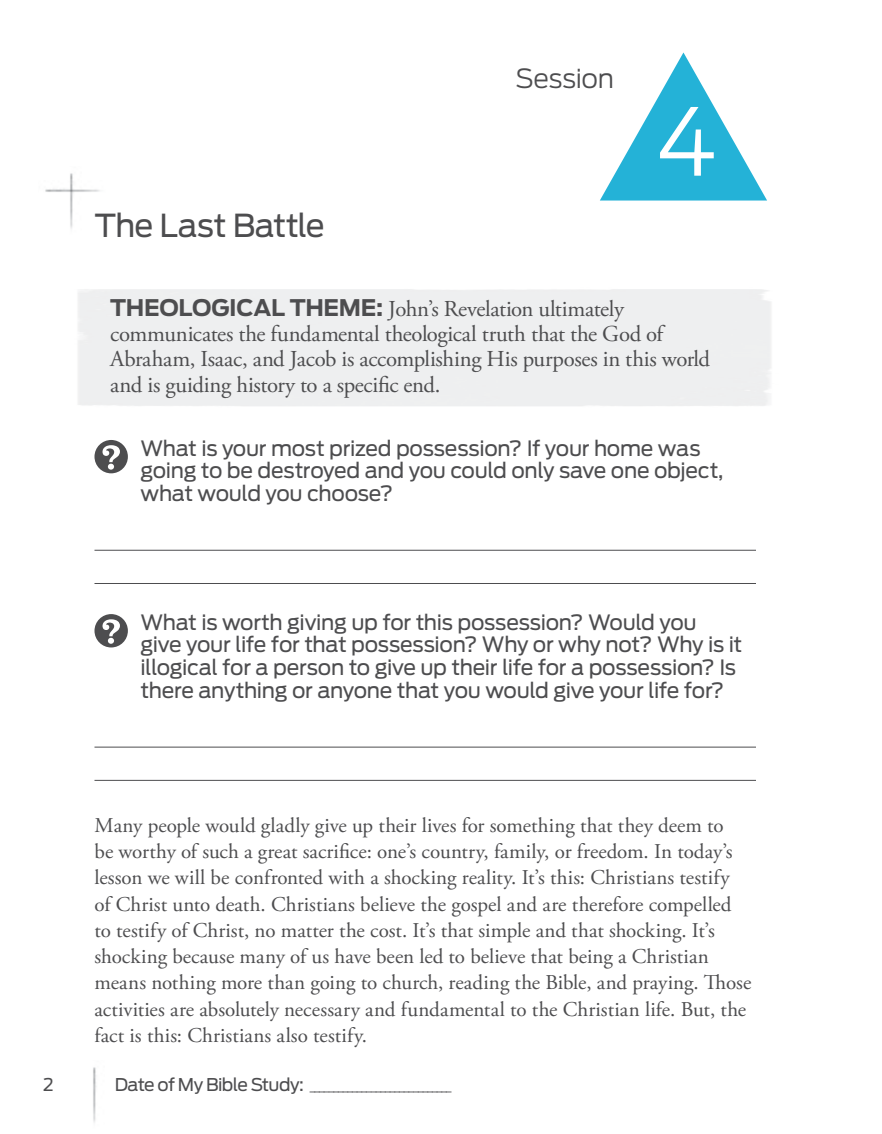
<style>
.page{position:relative;width:882px;height:1134px;background:#fff}
.page>*{position:absolute;margin:0;border:0;box-sizing:border-box;transform-origin:0 0}
.head1_session_number{font:300 92.75px "Antenna";color:#fff}
.head1{font:31.5px "Antenna";letter-spacing:-.02em;color:#4d4d4f}
.subhead_tabs{font:300 26.25px "Antenna";letter-spacing:-.015em;color:#4d4d4f}
.TGP_Points{font:22.75px/25.4px "Adobe Garamond Pro";letter-spacing:-.015em;color:#4d4d4f}
.body1_no_indent{font:21px/26.2px "Adobe Garamond Pro";color:#4d4d4f}
.questions{font:21px/22.8px "Antenna";letter-spacing:-.015em;color:#4d4d4f}
.t1{font:17.5px "Antenna";color:#4d4d4f}
.footer_right_align{font:10.5px "Antenna";color:#4d4d4f}
.s1{font-family:"Antenna";font-weight:700}
.s2{font-size:17.5px}
</style>
<div class="page">
<img style="left:93px;top:1067px;width:3px;height:56px">
<img style="left:70px;top:173px;width:3px;height:56px">
<img style="left:45px;top:181px;width:55px;height:15px">
<svg style="left:600px;top:52px;width:167px;height:149px"></svg>
<hr style="left:94px;top:550px;width:662px;height:1px;background:#4d4d4f">
<hr style="left:94px;top:583px;width:662px;height:1px;background:#4d4d4f">
<hr style="left:94px;top:747px;width:662px;height:1px;background:#4d4d4f">
<hr style="left:94px;top:780px;width:662px;height:1px;background:#4d4d4f">
<svg style="left:94px;top:440px;width:34px;height:33px"></svg>
<svg style="left:94px;top:614px;width:34px;height:33px"></svg>
<p class="head1" style="left:94px;top:207px;width:232px">The Last Battle</p>
<p class="subhead_tabs" style="left:516px;top:63px;width:100px">Session</p>
<p class="head1_session_number" style="left:655px;top:87px;width:63px">4</p>
<p class="TGP_Points" style="left:110px;top:296px;width:601px"><span class="s1">THEOLOGICAL THEME:</span> John’s Revelation ultimately communicates the fundamental theological truth that the God of Abraham, Isaac, and Jacob is accomplishing His purposes in this world and is guiding history to a specific end.</p>
<p class="questions" style="left:140px;top:437px;width:585px">What is your most prized possession? If your home was going to be destroyed and you could only save one object, what would you choose?</p>
<p class="questions" style="left:140px;top:611px;width:603px">What is worth giving up for this possession? Would you give your life for that possession? Why or why not? Why is it illogical for a person to give up their life for a possession? Is there anything or anyone that you would give your life for?</p>
<p class="body1_no_indent" style="left:94px;top:813px;width:658px">Many people would gladly give up their lives for something that they deem to<br>be worthy of such a great sacrifice: one’s country, family, or freedom. In today’s lesson we will be confronted with a shocking reality. It’s this: Christians testify<br>of Christ unto death. Christians believe the gospel and are therefore compelled to testify of Christ, no matter the cost. It’s that simple and that shocking. It’s shocking because many of us have been led to believe that being a Christian means nothing more than going to church, reading the Bible, and praying. Those activities are absolutely necessary and fundamental to the Christian life. But, the fact is this: Christians also testify.</p>
<p class="t1" style="left:43px;top:1074px;width:12px">2</p>
<p class="footer_right_align" style="left:115px;top:1081px;width:338px"><span class="s2">Date of My Bible Study:</span> ______________________________</p>
</div>
